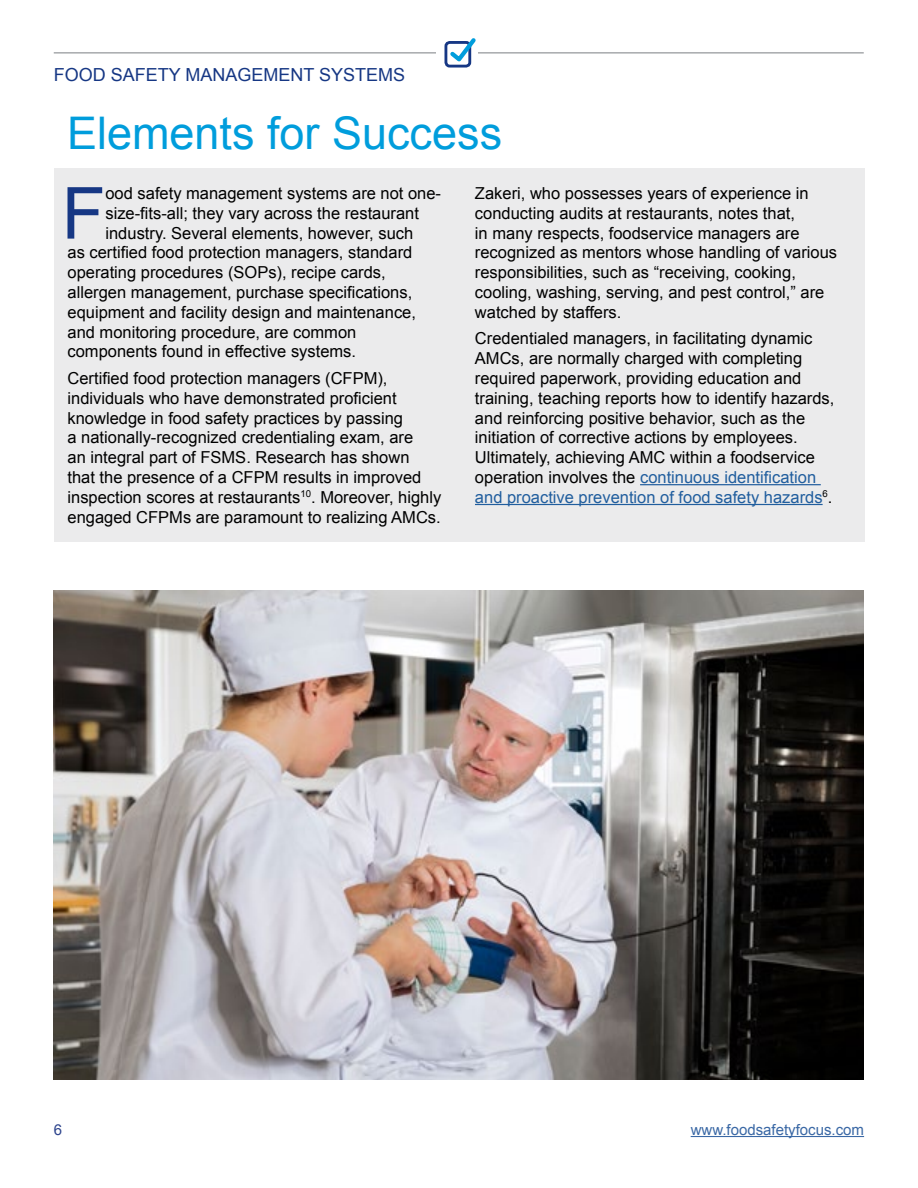
<style>
.page{position:relative;width:918px;height:1188px;background:#fff}
.page>*{position:absolute;margin:0;border:0;box-sizing:border-box;transform-origin:0 0}
.t1{font:71.85px "Arial";color:#163784}
.t2{font:45px "Arial";color:#009ddc}
.t3{font:18px "Arial";color:#163784}
.t4{font:16.5px/19.8px "Arial";color:#000}
.t5{font:15px "Arial";color:#3a68a5}
.t6{font:15px "Arial";color:#2d448d}
.s1{color:#215e9e}
</style>
<div class="page">
<div style="left:54px;top:169px;width:810px;height:373px;background:#ebebec"></div>
<hr style="left:640px;top:484px;width:181px;height:1px;background:#215e9e">
<hr style="left:475px;top:504px;width:348px;height:1px;background:#215e9e">
<img style="left:54px;top:590px;width:810px;height:490px">
<hr style="left:54px;top:52px;width:810px;height:2px;background:#a7a9ac">
<div style="left:436px;top:33px;width:42px;height:39px;background:#fff"></div>
<div style="left:445px;top:41px;width:26px;height:27px;border:3px solid #163784;border-radius:4px"></div>
<svg style="left:446px;top:38px;width:34px;height:27px"></svg>
<hr style="left:691px;top:1136px;width:173px;height:1px;background:#3a68a5">
<p class="t3" style="left:54px;top:63px;width:353px">FOOD SAFETY MANAGEMENT SYSTEMS</p>
<h2 class="t2" style="left:67px;top:104px;width:437px">Elements for Success</h2>
<h1 class="t1" style="left:62px;top:166px;width:45px">F</h1>
<p class="t4" style="left:105px;top:183px;width:337px">ood safety management systems are not one-</p>
<p class="t4" style="left:475px;top:183px;width:364px">Zakeri, who possesses years of experience in conducting audits at restaurants, notes that,<br>in many respects, foodservice managers are recognized as mentors whose handling of various responsibilities, such as “receiving, cooking, cooling, washing, serving, and pest control,” are watched by staffers.</p>
<p class="t4" style="left:475px;top:329px;width:361px">Credentialed managers, in facilitating dynamic AMCs, are normally charged with completing required paperwork, providing education and training, teaching reports how to identify hazards, and reinforcing positive behavior, such as the initiation of corrective actions by employees.<br>Ultimately, achieving AMC within a foodservice operation involves the <span class="s1">continuous identification and proactive prevention of food safety hazards</span><sup>6</sup>.</p>
<p class="t4" style="left:105px;top:203px;width:315px">size-fits-all; they vary across the restaurant</p>
<p class="t4" style="left:105px;top:223px;width:309px">industry. Several elements, however, such</p>
<p class="t4" style="left:68px;top:243px;width:346px">as certified food protection managers, standard</p>
<p class="t4" style="left:68px;top:263px;width:320px">operating procedures (SOPs), recipe cards,</p>
<p class="t4" style="left:68px;top:282px;width:346px">allergen management, purchase specifications,</p>
<p class="t4" style="left:68px;top:302px;width:350px">equipment and facility design and maintenance,</p>
<p class="t4" style="left:68px;top:322px;width:290px">and monitoring procedure, are common</p>
<p class="t4" style="left:68px;top:342px;width:290px">components found in effective systems.</p>
<p class="t4" style="left:68px;top:368px;width:375px">Certified food protection managers (CFPM), individuals who have demonstrated proficient knowledge in food safety practices by passing<br>a nationally-recognized credentialing exam, are<br>an integral part of FSMS. Research has shown<br>that the presence of a CFPM results in improved inspection scores at restaurants<sup>10</sup>. Moreover, highly engaged CFPMs are paramount to realizing AMCs.</p>
<p class="t6" style="left:54px;top:1120px;width:10px">6</p>
<p class="t5" style="left:691px;top:1120px;width:175px">www.foodsafetyfocus.com</p>
</div>
